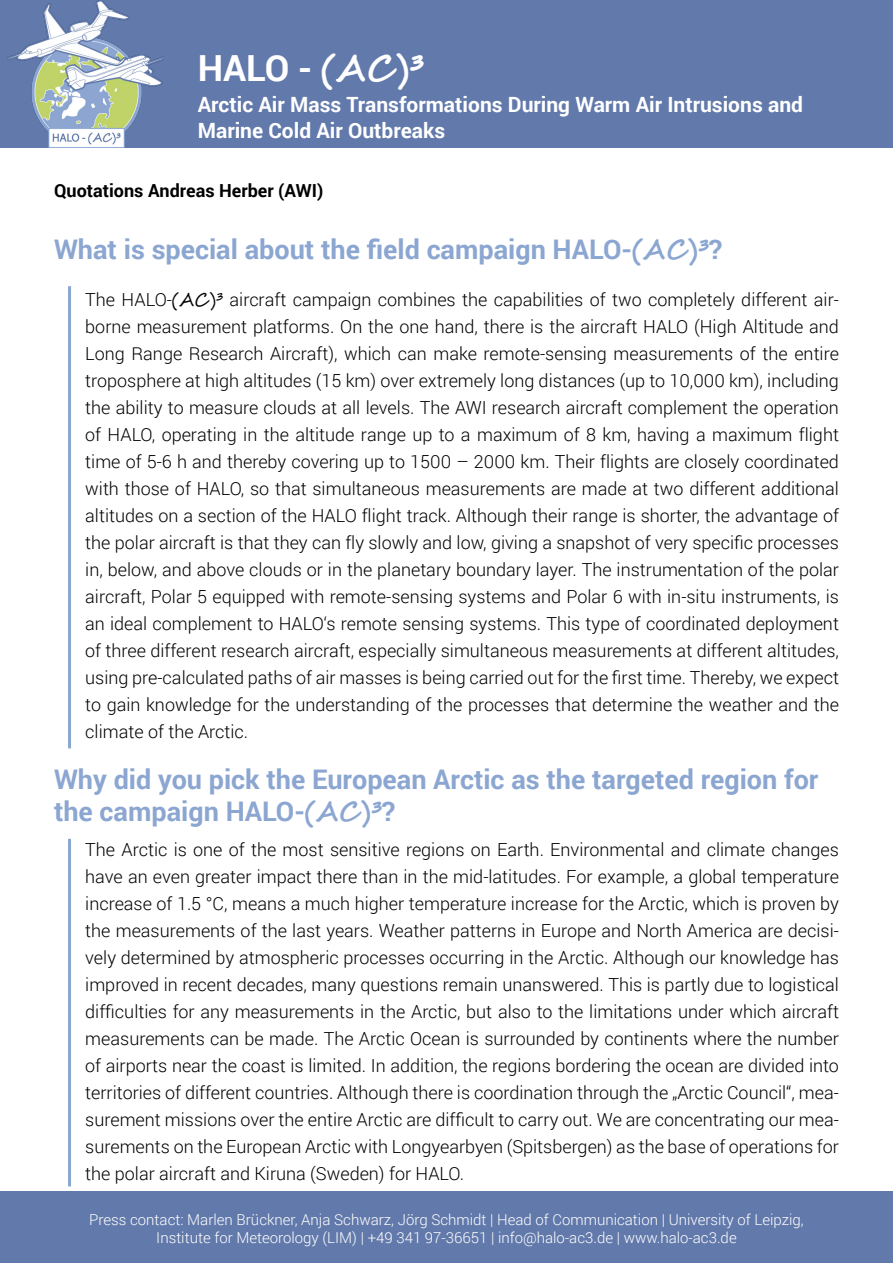
<style>
.page{position:relative;width:893px;height:1263px;background:#fff}
.page>*{position:absolute;margin:0;border:0;box-sizing:border-box;transform-origin:0 0}
.t1{font:700 36px "Roboto";color:#fff}
.t2{font:700 27px/32.4px "Roboto";color:#8ba6d1}
.t3{font:700 21px/25.2px "Roboto";color:#fff}
.t4{font:300 18px/27px "Roboto";color:#000;text-align:justify}
.t5{font:700 18px "Roboto";color:#000}
.t6{font:300 15px "Roboto";color:#fff}
.s1{font-family:"Segoe Script"}
.s2{font-family:"Segoe Script";font-weight:400}
</style>
<div class="page">
<div style="left:0;top:0;width:893px;height:147px;background:#6279ab"></div>
<img style="left:7px;top:0;width:156px;height:148px">
<hr style="left:68px;top:286px;width:3px;height:462px;background:#8ba6d1">
<div style="left:0;top:1192px;width:893px;height:71px;background:#6279ab"></div>
<hr style="left:68px;top:839px;width:3px;height:347px;background:#8ba6d1">
<p class="t1" style="left:198px;top:43px;width:228px">HALO - <span class="s1">(AC)³</span></p>
<p class="t3" style="left:198px;top:91px;width:607px">Arctic Air Mass Transformations During Warm Air Intrusions and<br>Marine Cold Air Outbreaks</p>
<p class="t5" style="left:54px;top:178px;width:271px">Quotations Andreas Herber (AWI)</p>
<p class="t2" style="left:54px;top:233px;width:670px">What is special about the field campaign HALO-<span class="s1">(AC)³</span>?</p>
<p class="t4" style="left:85px;top:285px;width:755px">The HALO-<span class="s2">(AC)³</span> aircraft campaign combines the capabilities of two completely different air&shy;borne measurement platforms. On the one hand, there is the aircraft HALO (High Altitude and Long Range Research Aircraft), which can make remote-sensing measurements of the entire troposphere at high altitudes (15 km) over extremely long distances (up to 10,000 km), including the ability to measure clouds at all levels. The AWI research aircraft complement the operation of HALO, operating in the altitude range up to a maximum of 8 km, having a maximum flight time of 5-6 h and thereby covering up to 1500 – 2000 km. Their flights are closely coordinated with those of HALO, so that simultaneous measurements are made at two different additional altitudes on a section of the HALO flight track. Although their range is shorter, the advantage of the polar aircraft is that they can fly slowly and low, giving a snapshot of very specific processes in, below, and above clouds or in the planetary boundary layer. The instrumentation of the polar aircraft, Polar 5 equipped with remote-sensing systems and Polar 6 with in-situ instruments, is an ideal complement to HALO‘s remote sensing systems. This type of coordinated deployment of three different research aircraft, especially simultaneous measurements at different altitudes, using pre-calculated paths of air masses is being carried out for the first time. Thereby, we expect to gain knowledge for the understanding of the processes that determine the weather and the climate of the Arctic.</p>
<p class="t2" style="left:54px;top:762px;width:766px">Why did you pick the European Arctic as the targeted region for the campaign HALO-<span class="s1">(AC)³</span>?</p>
<p class="t4" style="left:85px;top:835px;width:755px">The Arctic is one of the most sensitive regions on Earth. Environmental and climate changes have an even greater impact there than in the mid-latitudes. For example, a global temperature increase of 1.5 °C, means a much higher temperature increase for the Arctic, which is proven by the measurements of the last years. Weather patterns in Europe and North America are decisi&shy;vely determined by atmospheric processes occurring in the Arctic. Although our knowledge has improved in recent decades, many questions remain unanswered. This is partly due to logistical difficulties for any measurements in the Arctic, but also to the limitations under which aircraft measurements can be made. The Arctic Ocean is surrounded by continents where the number of airports near the coast is limited. In addition, the regions bordering the ocean are divided into territories of different countries. Although there is coordination through the „Arctic Council“, mea&shy;surement missions over the entire Arctic are difficult to carry out. We are concentrating our mea&shy;surements on the European Arctic with Longyearbyen (Spitsbergen) as the base of operations for the polar aircraft and Kiruna (Sweden) for HALO.</p>
<p class="t6" style="left:89px;top:1209px;width:716px">Press contact: Marlen Brückner, Anja Schwarz, Jörg Schmidt | Head of Communication | University of Leipzig,</p>
<p class="t6" style="left:156px;top:1227px;width:582px">Institute for Meteorology (LIM) | +49 341 97-36651 | info@halo-ac3.de | www.halo-ac3.de</p>
</div>
